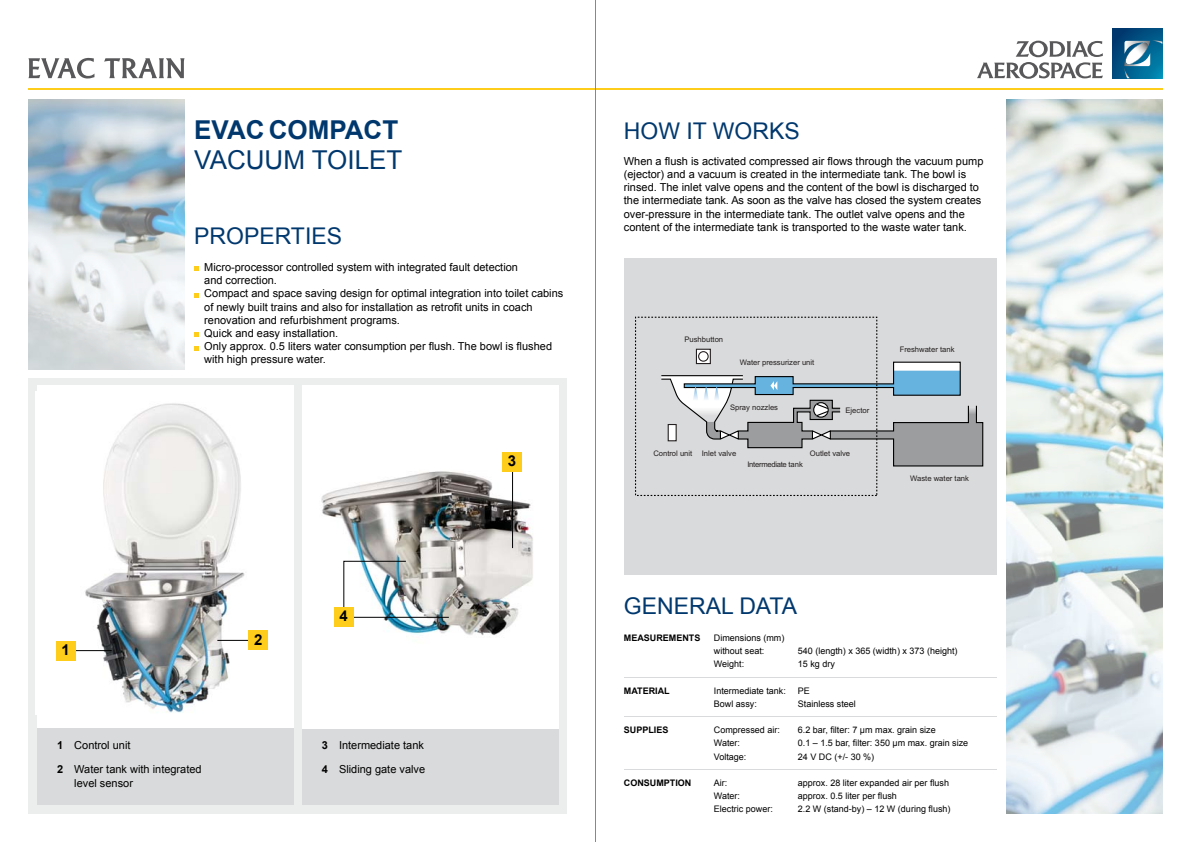
<style>
.page{position:relative;width:1191px;height:842px;background:#fff}
.page>*{position:absolute;margin:0;border:0;box-sizing:border-box;transform-origin:0 0}
.t1{font:26px "Arial";color:#00386e}
.t2{font:700 26px "Arial";color:#00386e}
.t3{font:23px "Arial";color:#00386e}
.t4{font:700 15px "Arial";color:#000}
.t5{font:11px/13.2px "Arial";color:#000}
.t6{font:9px/13.2px "Arial";color:#000}
.t7{font:700 9px "Arial";color:#000}
.t8{font:7.7px "Arial";color:#241f20}
.t9{font:7.7px "Arial";letter-spacing:-.035em;color:#241f20}
.s1{font-weight:700}
</style>
<div class="page">
<div style="left:28px;top:378px;width:539px;height:436px;background:#eceded"></div>
<div style="left:302px;top:728px;width:256px;height:77px;background:#d9dadb"></div>
<div style="left:302px;top:385px;width:256px;height:343px;background:#fff"></div>
<div style="left:37px;top:385px;width:256px;height:343px;background:#fff"></div>
<div style="left:624px;top:258px;width:372px;height:316px;background:#d9dadb"></div>
<svg style="left:1112px;top:28px;width:50px;height:50px"></svg>
<svg style="left:1124px;top:41px;width:38px;height:37px"></svg>
<svg style="left:977px;top:41px;width:125px;height:38px"></svg>
<hr style="left:28px;top:88px;width:1134px;height:1px;background:#fecd1b">
<svg style="left:28px;top:58px;width:66px;height:21px"></svg>
<svg style="left:104px;top:58px;width:80px;height:20px"></svg>
<svg style="left:194px;top:267px;width:4px;height:4px"></svg>
<svg style="left:194px;top:293px;width:4px;height:4px"></svg>
<svg style="left:194px;top:333px;width:4px;height:4px"></svg>
<svg style="left:194px;top:346px;width:4px;height:4px"></svg>
<img style="left:35px;top:392px;width:213px;height:322px">
<hr style="left:65px;top:650px;width:47px;height:1px;background:#000">
<div style="left:56px;top:641px;width:20px;height:20px;background:#fecd1b"></div>
<hr style="left:217px;top:640px;width:32px;height:1px;background:#000">
<div style="left:248px;top:630px;width:20px;height:20px;background:#fecd1b"></div>
<img style="left:321px;top:471px;width:212px;height:165px">
<hr style="left:346px;top:617px;width:103px;height:1px;background:#000">
<svg style="left:595px;top:0;width:1px;height:842px"></svg>
<div style="left:37px;top:728px;width:256px;height:77px;background:#d9dadb"></div>
<svg style="left:696px;top:349px;width:15px;height:12px"></svg>
<div style="left:698px;top:352px;width:10px;height:9px;background:#fff;border-radius:50%"></div>
<div style="left:698px;top:351px;width:10px;height:11px;border:1px solid #241f20;border-radius:50%"></div>
<svg style="left:661px;top:361px;width:322px;height:106px"></svg>
<div style="left:635px;top:317px;width:242px;height:179px;border:1px dashed #000"></div>
<hr style="left:624px;top:677px;width:372px;height:1px;background:#d9dadb">
<hr style="left:624px;top:717px;width:372px;height:1px;background:#d9dadb">
<hr style="left:624px;top:770px;width:372px;height:1px;background:#d9dadb">
<img style="left:343px;top:561px;width:63px;height:57px">
<div style="left:334px;top:607px;width:19px;height:20px;background:#fecd1b"></div>
<hr style="left:512px;top:467px;width:1px;height:81px;background:#000">
<div style="left:502px;top:452px;width:20px;height:19px;background:#fecd1b"></div>
<svg style="left:28px;top:99px;width:157px;height:271px;background:#c3d0d7"></svg>
<svg style="left:1006px;top:99px;width:157px;height:715px"></svg>
<h1 class="t2" style="left:194px;top:113px;width:205px">EVAC COMPACT</h1>
<h1 class="t1" style="left:194px;top:143px;width:210px">VACUUM TOILET</h1>
<h2 class="t3" style="left:194px;top:221px;width:149px">PROPERTIES</h2>
<p class="t5" style="left:204px;top:261px;width:360px">Micro-processor controlled system with integrated fault detection<br>and correction.<br>Compact and space saving design for optimal integration into toilet cabins of newly built trains and also for installation as retrofit units in coach renovation and refurbishment programs.<br>Quick and easy installation.<br>Only approx. 0.5 liters water consumption per flush. The bowl is flushed with high pressure water.</p>
<h3 class="t4" style="left:62px;top:640px;width:10px">1</h3>
<p class="t5" style="left:57px;top:734px;width:146px;line-height:24px"><span class="s1">1</span> Control unit<br><span class="s1">2</span> Water tank with integrated</p>
<p class="t5" style="left:74px;top:776px;width:60px">level sensor</p>
<h3 class="t4" style="left:254px;top:629px;width:10px">2</h3>
<h3 class="t4" style="left:339px;top:606px;width:10px">4</h3>
<p class="t5" style="left:322px;top:734px;width:105px;line-height:24px"><span class="s1">3</span> Intermediate tank<br><span class="s1">4</span> Sliding gate valve</p>
<h3 class="t4" style="left:508px;top:451px;width:10px">3</h3>
<h2 class="t3" style="left:624px;top:116px;width:177px">HOW IT WORKS</h2>
<p class="t5" style="left:624px;top:154px;width:361px">When a flush is activated compressed air flows through the vacuum pump (ejector) and a vacuum is created in the intermediate tank. The bowl is rinsed. The inlet valve opens and the content of the bowl is discharged to the intermediate tank. As soon as the valve has closed the system creates over-pressure in the intermediate tank. The outlet valve opens and the content of the intermediate tank is transported to the waste water tank.</p>
<p class="t8" style="left:684px;top:334px;width:40px">Pushbutton</p>
<p class="t8" style="left:740px;top:358px;width:76px">Water pressurizer unit</p>
<p class="t8" style="left:730px;top:403px;width:50px">Spray nozzles</p>
<p class="t8" style="left:845px;top:406px;width:25px">Ejector</p>
<p class="t8" style="left:653px;top:449px;width:40px">Control unit</p>
<p class="t8" style="left:702px;top:449px;width:36px">Inlet valve</p>
<p class="t8" style="left:810px;top:449px;width:42px">Outlet valve</p>
<p class="t9" style="left:747px;top:460px;width:57px">Intermediate tank</p>
<p class="t8" style="left:899px;top:345px;width:56px">Freshwater tank</p>
<p class="t8" style="left:910px;top:474px;width:60px">Waste water tank</p>
<h2 class="t3" style="left:624px;top:590px;width:175px">GENERAL DATA</h2>
<p class="t7" style="left:624px;top:632px;width:78px">MEASUREMENTS</p>
<p class="t6" style="left:714px;top:631px;width:72px">Dimensions (mm) without seat:</p>
<p class="t6" style="left:798px;top:644px;width:161px">540 (length) x 365 (width) x 373 (height)</p>
<p class="t6" style="left:714px;top:657px;width:32px">Weight:</p>
<p class="t6" style="left:798px;top:657px;width:39px">15 kg dry</p>
<p class="t7" style="left:624px;top:684px;width:47px">MATERIAL</p>
<p class="t6" style="left:714px;top:684px;width:74px">Intermediate tank:</p>
<p class="t6" style="left:798px;top:684px;width:14px">PE</p>
<p class="t6" style="left:714px;top:697px;width:45px">Bowl assy:</p>
<p class="t6" style="left:798px;top:697px;width:60px">Stainless steel</p>
<p class="t7" style="left:624px;top:724px;width:46px">SUPPLIES</p>
<p class="t6" style="left:714px;top:723px;width:68px">Compressed air:</p>
<p class="t6" style="left:798px;top:723px;width:139px">6.2 bar, filter: 7 μm max. grain size</p>
<p class="t6" style="left:714px;top:737px;width:28px">Water:</p>
<p class="t6" style="left:798px;top:737px;width:172px">0.1 – 1.5 bar, filter: 350 μm max. grain size</p>
<p class="t6" style="left:714px;top:750px;width:34px">Voltage:</p>
<p class="t6" style="left:798px;top:750px;width:78px">24 V DC (+/- 30 %)</p>
<p class="t7" style="left:624px;top:777px;width:69px">CONSUMPTION</p>
<p class="t6" style="left:714px;top:776px;width:15px">Air:</p>
<p class="t6" style="left:798px;top:776px;width:153px">approx. 28 liter expanded air per flush</p>
<p class="t6" style="left:714px;top:789px;width:28px">Water:</p>
<p class="t6" style="left:798px;top:789px;width:101px">approx. 0.5 liter per flush</p>
<p class="t6" style="left:714px;top:803px;width:61px">Electric power:</p>
<p class="t6" style="left:798px;top:803px;width:154px">2.2 W (stand-by) – 12 W (during flush)</p>
</div>
